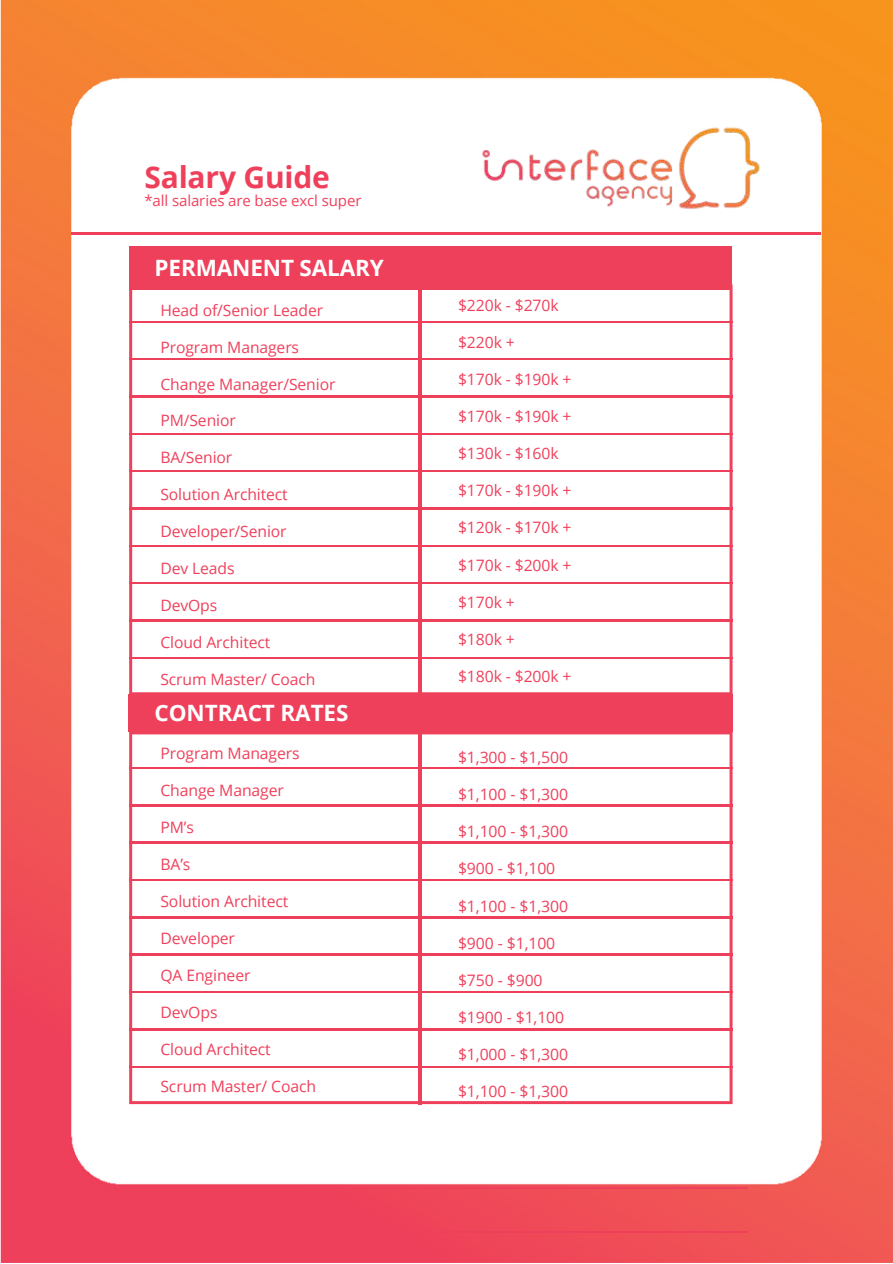
<style>
.page{position:relative;width:893px;height:1264px;background:#fff}
.page>*{position:absolute;margin:0;border:0;box-sizing:border-box;transform-origin:0 0}
.t1{font:700 30px "Open Sans";letter-spacing:-.005em;color:#ef405b}
.t2{font:700 22.5px "Open Sans";letter-spacing:-.005em;color:#fff}
.t3{font:15.75px "Open Sans";letter-spacing:-.005em;color:#ef405b}
.t4{font:15px "Open Sans";letter-spacing:-.005em;color:#ef405b}
</style>
<div class="page">
<img style="left:0;top:0;width:892px;height:1262px">
<img style="left:478px;top:121px;width:286px;height:94px">
<hr style="left:71px;top:231px;width:750px;height:3px;background:#ef405b">
<hr style="left:145px;top:1187px;width:602px;height:1px;background:#ef405b">
<hr style="left:145px;top:1231px;width:602px;height:1px;background:#ef405b">
<svg style="left:129px;top:290px;width:603px;height:405px"></svg>
<hr style="left:129px;top:321px;width:603px;height:1px;background:#ef405b">
<hr style="left:129px;top:358px;width:603px;height:2px;background:#ef405b">
<hr style="left:129px;top:396px;width:603px;height:1px;background:#ef405b">
<hr style="left:129px;top:433px;width:603px;height:1px;background:#ef405b">
<hr style="left:129px;top:470px;width:603px;height:2px;background:#ef405b">
<hr style="left:129px;top:508px;width:603px;height:1px;background:#ef405b">
<hr style="left:129px;top:545px;width:603px;height:1px;background:#ef405b">
<hr style="left:129px;top:582px;width:603px;height:2px;background:#ef405b">
<hr style="left:129px;top:620px;width:603px;height:1px;background:#ef405b">
<hr style="left:129px;top:657px;width:603px;height:1px;background:#ef405b">
<hr style="left:419px;top:284px;width:2px;height:411px;background:#ef405b">
<svg style="left:129px;top:731px;width:603px;height:373px"></svg>
<hr style="left:419px;top:731px;width:2px;height:373px;background:#ef405b">
<div style="left:129px;top:695px;width:603px;height:36px;background:#ef405b"></div>
<div style="left:129px;top:246px;width:603px;height:44px;background:#ef405b"></div>
<p class="t1" style="left:144px;top:156px;width:187px">Salary Guide</p>
<p class="t4" style="left:144px;top:190px;width:218px">*all salaries are base excl super</p>
<p class="t2" style="left:155px;top:252px;width:231px">PERMANENT SALARY</p>
<p class="t3" style="left:160px;top:299px;width:164px">Head of/Senior Leader</p>
<p class="t3" style="left:160px;top:336px;width:140px">Program Managers</p>
<p class="t3" style="left:160px;top:373px;width:176px">Change Manager/Senior</p>
<p class="t3" style="left:160px;top:409px;width:77px">PM/Senior</p>
<p class="t3" style="left:160px;top:446px;width:73px">BA/Senior</p>
<p class="t3" style="left:160px;top:483px;width:129px">Solution Architect</p>
<p class="t3" style="left:160px;top:520px;width:128px">Developer/Senior</p>
<p class="t3" style="left:160px;top:557px;width:76px">Dev Leads</p>
<p class="t3" style="left:160px;top:594px;width:58px">DevOps</p>
<p class="t3" style="left:160px;top:631px;width:111px">Cloud Architect</p>
<p class="t3" style="left:160px;top:668px;width:157px">Scrum Master/ Coach</p>
<p class="t2" style="left:155px;top:697px;width:195px">CONTRACT RATES</p>
<p class="t3" style="left:160px;top:741px;width:141px">Program Managers</p>
<p class="t3" style="left:160px;top:778px;width:125px">Change Manager</p>
<p class="t3" style="left:160px;top:816px;width:35px">PM’s</p>
<p class="t3" style="left:160px;top:853px;width:32px">BA’s</p>
<p class="t3" style="left:160px;top:890px;width:129px">Solution Architect</p>
<p class="t3" style="left:160px;top:927px;width:76px">Developer</p>
<p class="t3" style="left:160px;top:964px;width:92px">QA Engineer</p>
<p class="t3" style="left:160px;top:1001px;width:59px">DevOps</p>
<p class="t3" style="left:160px;top:1038px;width:112px">Cloud Architect</p>
<p class="t3" style="left:160px;top:1075px;width:157px">Scrum Master/ Coach</p>
<p class="t3" style="left:458px;top:294px;width:102px">$220k - $270k</p>
<p class="t3" style="left:458px;top:331px;width:58px">$220k +</p>
<p class="t3" style="left:458px;top:368px;width:115px">$170k - $190k +</p>
<p class="t3" style="left:458px;top:405px;width:115px">$170k - $190k +</p>
<p class="t3" style="left:458px;top:442px;width:102px">$130k - $160k</p>
<p class="t3" style="left:458px;top:479px;width:115px">$170k - $190k +</p>
<p class="t3" style="left:458px;top:516px;width:115px">$120k - $170k +</p>
<p class="t3" style="left:458px;top:553px;width:115px">$170k - $200k +</p>
<p class="t3" style="left:458px;top:591px;width:58px">$170k +</p>
<p class="t3" style="left:458px;top:628px;width:58px">$180k +</p>
<p class="t3" style="left:458px;top:665px;width:115px">$180k - $200k +</p>
<p class="t3" style="left:458px;top:746px;width:111px">$1,300 - $1,500</p>
<p class="t3" style="left:458px;top:783px;width:111px">$1,100 - $1,300</p>
<p class="t3" style="left:458px;top:820px;width:111px">$1,100 - $1,300</p>
<p class="t3" style="left:458px;top:857px;width:99px">$900 - $1,100</p>
<p class="t3" style="left:458px;top:894px;width:111px">$1,100 - $1,300</p>
<p class="t3" style="left:458px;top:931px;width:99px">$900 - $1,100</p>
<p class="t3" style="left:458px;top:969px;width:86px">$750 - $900</p>
<p class="t3" style="left:458px;top:1006px;width:108px">$1900 - $1,100</p>
<p class="t3" style="left:458px;top:1043px;width:111px">$1,000 - $1,300</p>
<p class="t3" style="left:458px;top:1080px;width:111px">$1,100 - $1,300</p>
</div>
